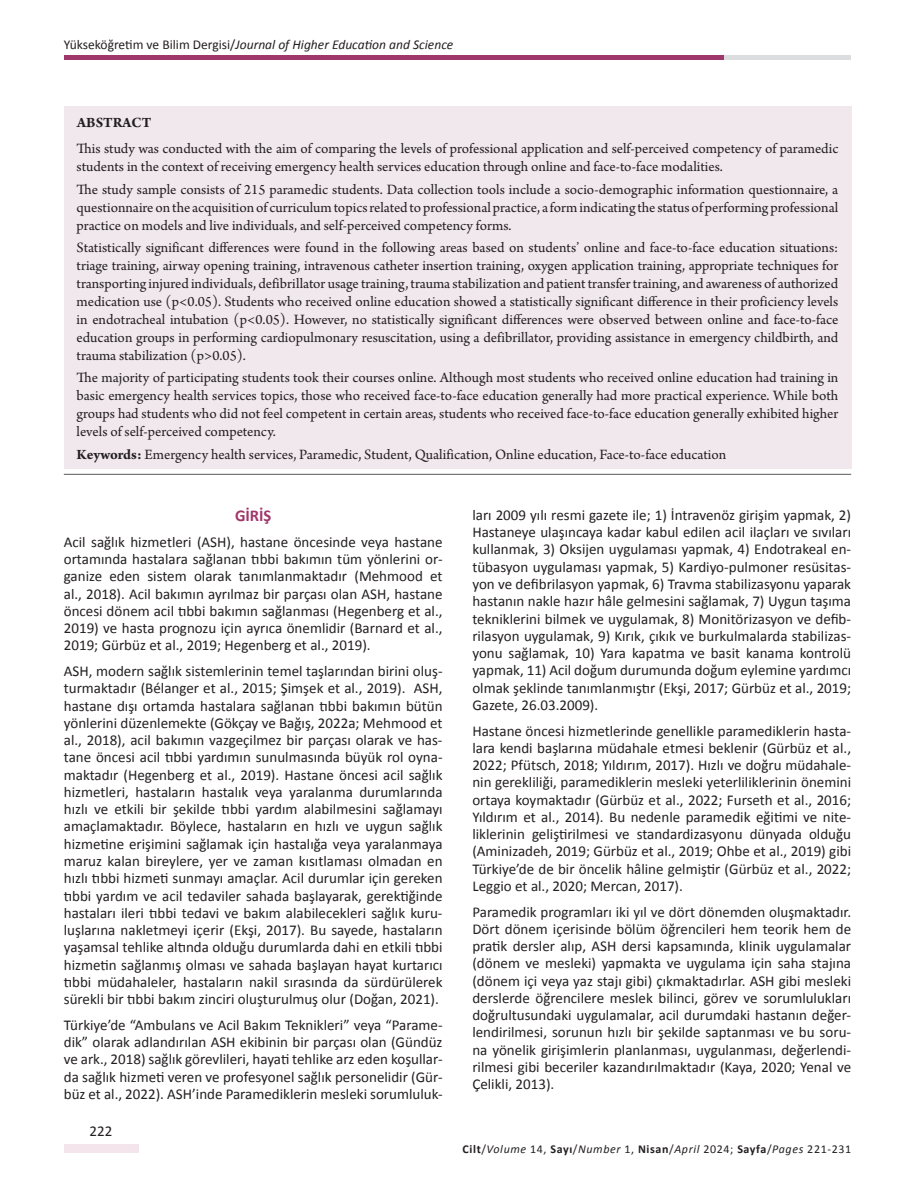
<style>
.page{position:relative;width:915px;height:1191px;background:#fff}
.page>*{position:absolute;margin:0;border:0;box-sizing:border-box;transform-origin:0 0}
.t1{font:700 16.5px "Calibri";color:#9f366c}
.t2{font:15px/17.2px "Calibri";color:#231f20;text-align:justify}
.t3{font:15px/18px "Arno Pro";color:#231f20;text-align:justify}
.t4{font:700 15px "Arno Pro";letter-spacing:.005em;color:#231f20}
.t5{font:italic 13.5px "Calibri";color:#231f20}
.t6{font:italic 12px "Calibri";letter-spacing:.05em;color:#231f20}
.s1{font-style:normal}
.s2{font-weight:700}
.s3{font-weight:700;font-style:normal}
</style>
<div class="page">
<div style="left:64px;top:1144px;width:74px;height:8px;background:#f3e5eb"></div>
<div style="left:719px;top:55px;width:131px;height:5px;background:#dcdddf"></div>
<div style="left:64px;top:55px;width:659px;height:5px;background:#9f366c"></div>
<div style="left:64px;top:106px;width:786px;height:363px;background:#f1e8ed"></div>
<hr style="left:64px;top:474px;width:786px;height:1px;background:#57585a">
<p class="t5" style="left:64px;top:37px;width:391px"><span class="s1">Yükseköğretim ve Bilim Dergisi/</span>Journal of Higher Education and Science</p>
<p class="t4" style="left:77px;top:114px;width:76px">ABSTRACT</p>
<p class="t3" style="left:77px;top:141px;width:763px">This study was conducted with the aim of comparing the levels of professional application and self-perceived competency of paramedic students in the context of receiving emergency health services education through online and face-to-face modalities.</p>
<p class="t3" style="left:77px;top:181px;width:763px">The study sample consists of 215 paramedic students. Data collection tools include a socio-demographic information questionnaire, a questionnaire on the acquisition of curriculum topics related to professional practice, a form indicating the status of performing professional practice on models and live individuals, and self-perceived competency forms.</p>
<p class="t3" style="left:77px;top:239px;width:763px">Statistically significant differences were found in the following areas based on students’ online and face-to-face education situations: triage training, airway opening training, intravenous catheter insertion training, oxygen application training, appropriate techniques for transporting injured individuals, defibrillator usage training, trauma stabilization and patient transfer training, and awareness of authorized medication use (p&lt;0.05). Students who received online education showed a statistically significant difference in their proficiency levels in endotracheal intubation (p&lt;0.05). However, no statistically significant differences were observed between online and face-to-face education groups in performing cardiopulmonary resuscitation, using a defibrillator, providing assistance in emergency childbirth, and trauma stabilization (p&gt;0.05).</p>
<p class="t3" style="left:77px;top:369px;width:763px">The majority of participating students took their courses online. Although most students who received online education had training in basic emergency health services topics, those who received face-to-face education generally had more practical experience. While both groups had students who did not feel competent in certain areas, students who received face-to-face education generally exhibited higher levels of self-perceived competency.</p>
<p class="t3" style="left:77px;top:446px;width:651px"><span class="s2">Keywords:</span> Emergency health services, Paramedic, Student, Qualification, Online education, Face-to-face education</p>
<p class="t1" style="left:235px;top:504px;width:38px">GİRİŞ</p>
<p class="t2" style="left:64px;top:532px;width:380px">Acil sağlık hizmetleri (ASH), hastane öncesinde veya hastane ortamında hastalara sağlanan tıbbi bakımın tüm yönlerini or&shy;ganize eden sistem olarak tanımlanmaktadır (Mehmood et al., 2018). Acil bakımın ayrılmaz bir parçası olan ASH, hastane öncesi dönem acil tıbbi bakımın sağlanması (Hegenberg et al., 2019) ve hasta prognozu için ayrıca önemlidir (Barnard et al., 2019; Gürbüz et al., 2019; Hegenberg et al., 2019).</p>
<p class="t2" style="left:64px;top:662px;width:380px">ASH, modern sağlık sistemlerinin temel taşlarından birini oluş&shy;turmaktadır (Bélanger et al., 2015; Şimşek et al., 2019). ASH, hastane dışı ortamda hastalara sağlanan tıbbi bakımın bütün yönlerini düzenlemekte (Gökçay ve Bağış, 2022a; Mehmood et al., 2018), acil bakımın vazgeçilmez bir parçası olarak ve has&shy;tane öncesi acil tıbbi yardımın sunulmasında büyük rol oyna&shy;maktadır (Hegenberg et al., 2019). Hastane öncesi acil sağlık hizmetleri, hastaların hastalık veya yaralanma durumlarında hızlı ve etkili bir şekilde tıbbi yardım alabilmesini sağlamayı amaçlamaktadır. Böylece, hastaların en hızlı ve uygun sağlık hizmetine erişimini sağlamak için hastalığa veya yaralanmaya maruz kalan bireylere, yer ve zaman kısıtlaması olmadan en hızlı tıbbi hizmeti sunmayı amaçlar. Acil durumlar için gereken tıbbi yardım ve acil tedaviler sahada başlayarak, gerektiğinde hastaları ileri tıbbi tedavi ve bakım alabilecekleri sağlık kuru&shy;luşlarına nakletmeyi içerir (Ekşi, 2017). Bu sayede, hastaların yaşamsal tehlike altında olduğu durumlarda dahi en etkili tıbbi hizmetin sağlanmış olması ve sahada başlayan hayat kurtarıcı tıbbi müdahaleler, hastaların nakil sırasında da sürdürülerek sürekli bir tıbbi bakım zinciri oluşturulmuş olur (Doğan, 2021).</p>
<p class="t2" style="left:64px;top:1015px;width:380px">Türkiye’de “Ambulans ve Acil Bakım Teknikleri” veya “Parame&shy;dik” olarak adlandırılan ASH ekibinin bir parçası olan (Gündüz ve ark., 2018) sağlık görevlileri, hayati tehlike arz eden koşullar&shy;da sağlık hizmeti veren ve profesyonel sağlık personelidir (Gür&shy;büz et al., 2022). ASH’inde Paramediklerin mesleki sorumluluk-</p>
<p class="t2" style="left:90px;top:1121px;width:24px">222</p>
<p class="t2" style="left:472px;top:505px;width:380px">ları 2009 yılı resmi gazete ile; 1) İntravenöz girişim yapmak, 2)<br>Hastaneye ulaşıncaya kadar kabul edilen acil ilaçları ve sıvıları kullanmak, 3) Oksijen uygulaması yapmak, 4) Endotrakeal en&shy;tübasyon uygulaması yapmak, 5) Kardiyo-pulmoner resüsitas&shy;yon ve defibrilasyon yapmak, 6) Travma stabilizasyonu yaparak hastanın nakle hazır hâle gelmesini sağlamak, 7) Uygun taşıma tekniklerini bilmek ve uygulamak, 8) Monitörizasyon ve defib&shy;rilasyon uygulamak, 9) Kırık, çıkık ve burkulmalarda stabilizas&shy;yonu sağlamak, 10) Yara kapatma ve basit kanama kontrolü yapmak, 11) Acil doğum durumunda doğum eylemine yardımcı olmak şeklinde tanımlanmıştır (Ekşi, 2017; Gürbüz et al., 2019; Gazete, 26.03.2009).</p>
<p class="t2" style="left:472px;top:721px;width:380px">Hastane öncesi hizmetlerinde genellikle paramediklerin hasta&shy;lara kendi başlarına müdahale etmesi beklenir (Gürbüz et al., 2022; Pfütsch, 2018; Yıldırım, 2017). Hızlı ve doğru müdahale&shy;nin gerekliliği, paramediklerin mesleki yeterliliklerinin önemini ortaya koymaktadır (Gürbüz et al., 2022; Furseth et al., 2016; Yıldırım et al., 2014). Bu nedenle paramedik eğitimi ve nite&shy;liklerinin geliştirilmesi ve standardizasyonu dünyada olduğu (Aminizadeh, 2019; Gürbüz et al., 2019; Ohbe et al., 2019) gibi Türkiye’de de bir öncelik hâline gelmiştir (Gürbüz et al., 2022; Leggio et al., 2020; Mercan, 2017).</p>
<p class="t2" style="left:472px;top:902px;width:380px">Paramedik programları iki yıl ve dört dönemden oluşmaktadır.<br>Dört dönem içerisinde bölüm öğrencileri hem teorik hem de pratik dersler alıp, ASH dersi kapsamında, klinik uygulamalar (dönem ve mesleki) yapmakta ve uygulama için saha stajına (dönem içi veya yaz stajı gibi) çıkmaktadırlar. ASH gibi mesleki derslerde öğrencilere meslek bilinci, görev ve sorumlulukları doğrultusundaki uygulamalar, acil durumdaki hastanın değer&shy;lendirilmesi, sorunun hızlı bir şekilde saptanması ve bu soru&shy;na yönelik girişimlerin planlanması, uygulanması, değerlendi&shy;rilmesi gibi beceriler kazandırılmaktadır (Kaya, 2020; Yenal ve Çelikli, 2013).</p>
<p class="t6" style="left:462px;top:1141px;width:390px"><span class="s3">Cilt</span><span class="s1">/</span>Volume <span class="s1">14,</span> <span class="s3">Sayı</span><span class="s1">/</span>Number <span class="s1">1,</span> <span class="s3">Nisan</span><span class="s1">/</span>April <span class="s1">2024;</span> <span class="s3">Sayfa</span><span class="s1">/</span>Pages <span class="s1">221-231</span></p>
</div>
